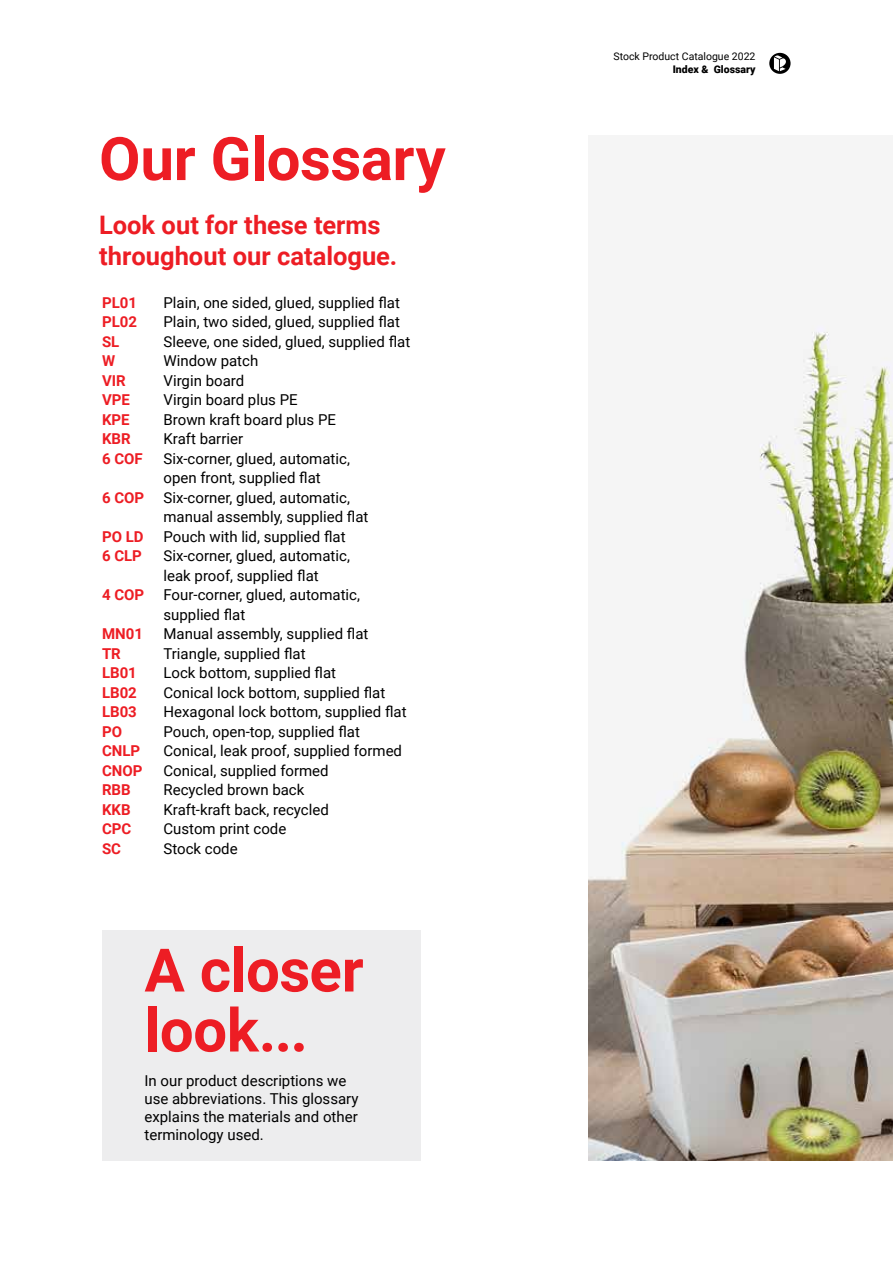
<style>
.page{position:relative;width:893px;height:1263px;background:#fff}
.page>*{position:absolute;margin:0;border:0;box-sizing:border-box;transform-origin:0 0}
.t1{font:700 60px/60px "Roboto";letter-spacing:-.005em;color:#ed1d24}
.t2{font:700 25.5px/30.6px "Roboto";color:#ed1d24}
.t3{font:15px/19.5px "Roboto";color:#000}
.t4{font:700 15px "Roboto";color:#ed1d24}
.t5{font:10.5px "Roboto";color:#000}
.t6{font:900 10.5px "Roboto";color:#000}
</style>
<div class="page">
<img style="left:589px;top:325px;width:304px;height:836px">
<div style="left:102px;top:930px;width:319px;height:231px;background:#ededee"></div>
<svg style="left:769px;top:53px;width:21px;height:21px"></svg>
<h1 class="t1" style="left:99px;top:126px;width:348px">Our Glossary</h1>
<h2 class="t2" style="left:99px;top:209px;width:300px">Look out for these terms throughout our catalogue.</h2>
<p class="t4" style="left:102px;top:292px;width:37px">PL01</p>
<p class="t3" style="left:164px;top:292px;width:238px">Plain, one sided, glued, supplied flat</p>
<p class="t4" style="left:102px;top:311px;width:37px">PL02</p>
<p class="t3" style="left:164px;top:312px;width:238px">Plain, two sided, glued, supplied flat</p>
<p class="t4" style="left:102px;top:331px;width:19px">SL</p>
<p class="t3" style="left:164px;top:331px;width:248px">Sleeve, one sided, glued, supplied flat</p>
<p class="t4" style="left:102px;top:350px;width:15px">W</p>
<p class="t3" style="left:164px;top:351px;width:96px">Window patch</p>
<p class="t4" style="left:102px;top:370px;width:25px">VIR</p>
<p class="t3" style="left:164px;top:370px;width:82px">Virgin board</p>
<p class="t4" style="left:102px;top:389px;width:29px">VPE</p>
<p class="t3" style="left:164px;top:390px;width:136px">Virgin board plus PE</p>
<p class="t4" style="left:102px;top:409px;width:29px">KPE</p>
<p class="t3" style="left:164px;top:409px;width:174px">Brown kraft board plus PE</p>
<p class="t4" style="left:102px;top:428px;width:30px">KBR</p>
<p class="t3" style="left:164px;top:429px;width:81px">Kraft barrier</p>
<p class="t4" style="left:102px;top:448px;width:42px">6 COF</p>
<p class="t3" style="left:164px;top:448px;width:188px">Six-corner, glued, automatic, open front, supplied flat</p>
<p class="t4" style="left:102px;top:487px;width:44px">6 COP</p>
<p class="t3" style="left:164px;top:487px;width:206px">Six-corner, glued, automatic, manual assembly, supplied flat</p>
<p class="t4" style="left:102px;top:526px;width:43px">PO LD</p>
<p class="t3" style="left:164px;top:526px;width:184px">Pouch with lid, supplied flat</p>
<p class="t4" style="left:102px;top:545px;width:41px">6 CLP</p>
<p class="t3" style="left:164px;top:546px;width:188px">Six-corner, glued, automatic, leak proof, supplied flat</p>
<p class="t4" style="left:102px;top:584px;width:44px">4 COP</p>
<p class="t3" style="left:164px;top:585px;width:198px">Four-corner, glued, automatic, supplied flat</p>
<p class="t4" style="left:102px;top:623px;width:42px">MN01</p>
<p class="t3" style="left:164px;top:624px;width:206px">Manual assembly, supplied flat</p>
<p class="t4" style="left:102px;top:643px;width:20px">TR</p>
<p class="t3" style="left:164px;top:643px;width:144px">Triangle, supplied flat</p>
<p class="t4" style="left:102px;top:662px;width:36px">LB01</p>
<p class="t3" style="left:164px;top:663px;width:174px">Lock bottom, supplied flat</p>
<p class="t4" style="left:102px;top:682px;width:36px">LB02</p>
<p class="t3" style="left:164px;top:682px;width:223px">Conical lock bottom, supplied flat</p>
<p class="t4" style="left:102px;top:701px;width:36px">LB03</p>
<p class="t3" style="left:164px;top:702px;width:245px">Hexagonal lock bottom, supplied flat</p>
<p class="t4" style="left:102px;top:721px;width:22px">PO</p>
<p class="t3" style="left:164px;top:721px;width:198px">Pouch, open-top, supplied flat</p>
<p class="t4" style="left:102px;top:740px;width:40px">CNLP</p>
<p class="t3" style="left:164px;top:741px;width:240px">Conical, leak proof, supplied formed</p>
<p class="t4" style="left:102px;top:760px;width:42px">CNOP</p>
<p class="t3" style="left:164px;top:760px;width:167px">Conical, supplied formed</p>
<p class="t4" style="left:102px;top:779px;width:30px">RBB</p>
<p class="t3" style="left:164px;top:780px;width:142px">Recycled brown back</p>
<p class="t4" style="left:102px;top:799px;width:30px">KKB</p>
<p class="t3" style="left:164px;top:799px;width:167px">Kraft-kraft back, recycled</p>
<p class="t4" style="left:102px;top:818px;width:31px">CPC</p>
<p class="t3" style="left:164px;top:819px;width:124px">Custom print code</p>
<p class="t4" style="left:102px;top:838px;width:21px">SC</p>
<p class="t3" style="left:164px;top:838px;width:76px">Stock code</p>
<h1 class="t1" style="left:144px;top:938px;width:221px">A closer look...</h1>
<p class="t3" style="left:144px;top:1071px;width:215px;line-height:18px">In our product descriptions we use abbreviations. This glossary explains the materials and other terminology used.</p>
<p class="t5" style="left:614px;top:49px;width:143px">Stock Product Catalogue 2022</p>
<p class="t6" style="left:673px;top:62px;width:84px">Index &amp; Glossary</p>
</div>
